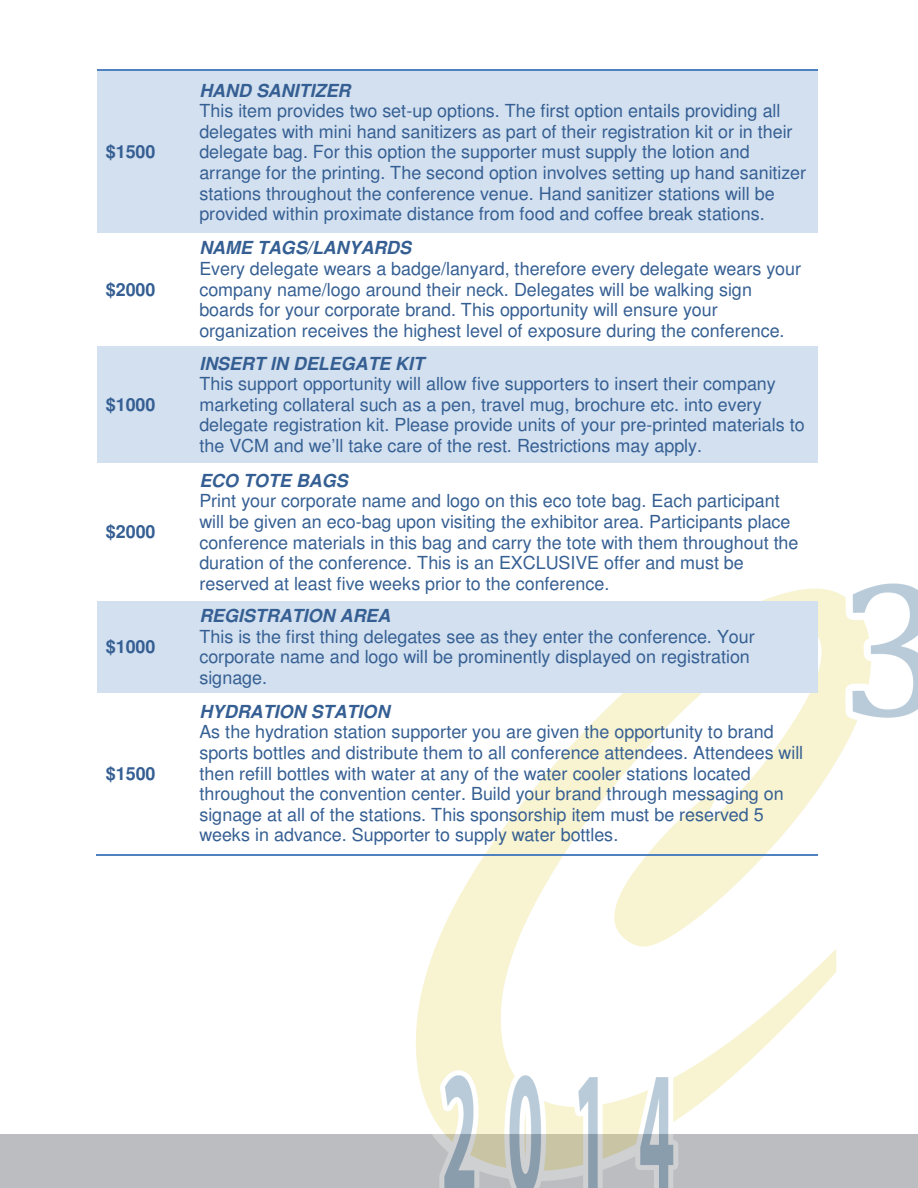
<style>
.page{position:relative;width:918px;height:1188px;background:#fff}
.page>*{position:absolute;margin:0;border:0;box-sizing:border-box;transform-origin:0 0}
.t1{font:18px/20.5px "Helvetica";color:#355f93}
.t2{font:italic 700 18px "Helvetica";letter-spacing:-.005em;color:#355f93}
.t3{font:700 18px "Helvetica";color:#355f93}
</style>
<div class="page">
<div style="left:0;top:1134px;width:918px;height:54px;background:#bcbdc0"></div>
<img style="left:338px;top:583px;width:580px;height:605px">
<div style="left:97px;top:71px;width:94px;height:162px;background:#d3e0ef"></div>
<div style="left:191px;top:71px;width:627px;height:162px;background:#d3e0ef"></div>
<hr style="left:97px;top:70px;width:94px;height:1px;background:#4d81bf">
<hr style="left:192px;top:70px;width:626px;height:1px;background:#4d81bf">
<div style="left:97px;top:346px;width:94px;height:117px;background:#d3e0ef"></div>
<div style="left:191px;top:346px;width:627px;height:117px;background:#d3e0ef"></div>
<div style="left:97px;top:601px;width:94px;height:92px;background:#d3e0ef"></div>
<div style="left:191px;top:601px;width:627px;height:92px;background:#d3e0ef"></div>
<hr style="left:96px;top:854px;width:95px;height:1px;background:#4d81bf">
<hr style="left:191px;top:854px;width:627px;height:1px;background:#4d81bf">
<p class="t3" style="left:106px;top:144px;width:51px">$1500</p>
<p class="t3" style="left:106px;top:282px;width:51px">$2000</p>
<p class="t3" style="left:106px;top:397px;width:51px">$1000</p>
<p class="t3" style="left:106px;top:524px;width:51px">$2000</p>
<p class="t3" style="left:106px;top:639px;width:51px">$1000</p>
<p class="t3" style="left:106px;top:766px;width:51px">$1500</p>
<p class="t2" style="left:199px;top:79px;width:153px">HAND SANITIZER</p>
<p class="t1" style="left:199px;top:102px;width:608px">This item provides two set-up options. The first option entails providing all delegates with mini hand sanitizers as part of their registration kit or in their delegate bag. For this option the supporter must supply the lotion and arrange for the printing. The second option involves setting up hand sanitizer stations throughout the conference venue. Hand sanitizer stations will be provided within proximate distance from food and coffee break stations.</p>
<p class="t2" style="left:199px;top:236px;width:213px">NAME TAGS/LANYARDS</p>
<p class="t1" style="left:199px;top:260px;width:603px">Every delegate wears a badge/lanyard, therefore every delegate wears your company name/logo around their neck. Delegates will be walking sign boards for your corporate brand. This opportunity will ensure your organization receives the highest level of exposure during the conference.</p>
<p class="t2" style="left:199px;top:352px;width:226px">INSERT IN DELEGATE KIT</p>
<p class="t1" style="left:199px;top:375px;width:607px">This support opportunity will allow five supporters to insert their company marketing collateral such as a pen, travel mug, brochure etc. into every delegate registration kit. Please provide units of your pre-printed materials to the VCM and we’ll take care of the rest. Restrictions may apply.</p>
<p class="t2" style="left:199px;top:469px;width:150px">ECO TOTE BAGS</p>
<p class="t1" style="left:199px;top:492px;width:601px">Print your corporate name and logo on this eco tote bag. Each participant will be given an eco-bag upon visiting the exhibitor area. Participants place conference materials in this bag and carry the tote with them throughout the duration of the conference. This is an EXCLUSIVE offer and must be reserved at least five weeks prior to the conference.</p>
<p class="t2" style="left:199px;top:604px;width:193px">REGISTRATION AREA</p>
<p class="t1" style="left:199px;top:628px;width:557px">This is the first thing delegates see as they enter the conference. Your corporate name and logo will be prominently displayed on registration signage.</p>
<p class="t2" style="left:199px;top:700px;width:192px">HYDRATION STATION</p>
<p class="t1" style="left:199px;top:724px;width:605px">As the hydration station supporter you are given the opportunity to brand sports bottles and distribute them to all conference attendees. Attendees will then refill bottles with water at any of the water cooler stations located throughout the convention center. Build your brand through messaging on signage at all of the stations. This sponsorship item must be reserved 5 weeks in advance. Supporter to supply water bottles.</p>
</div>
